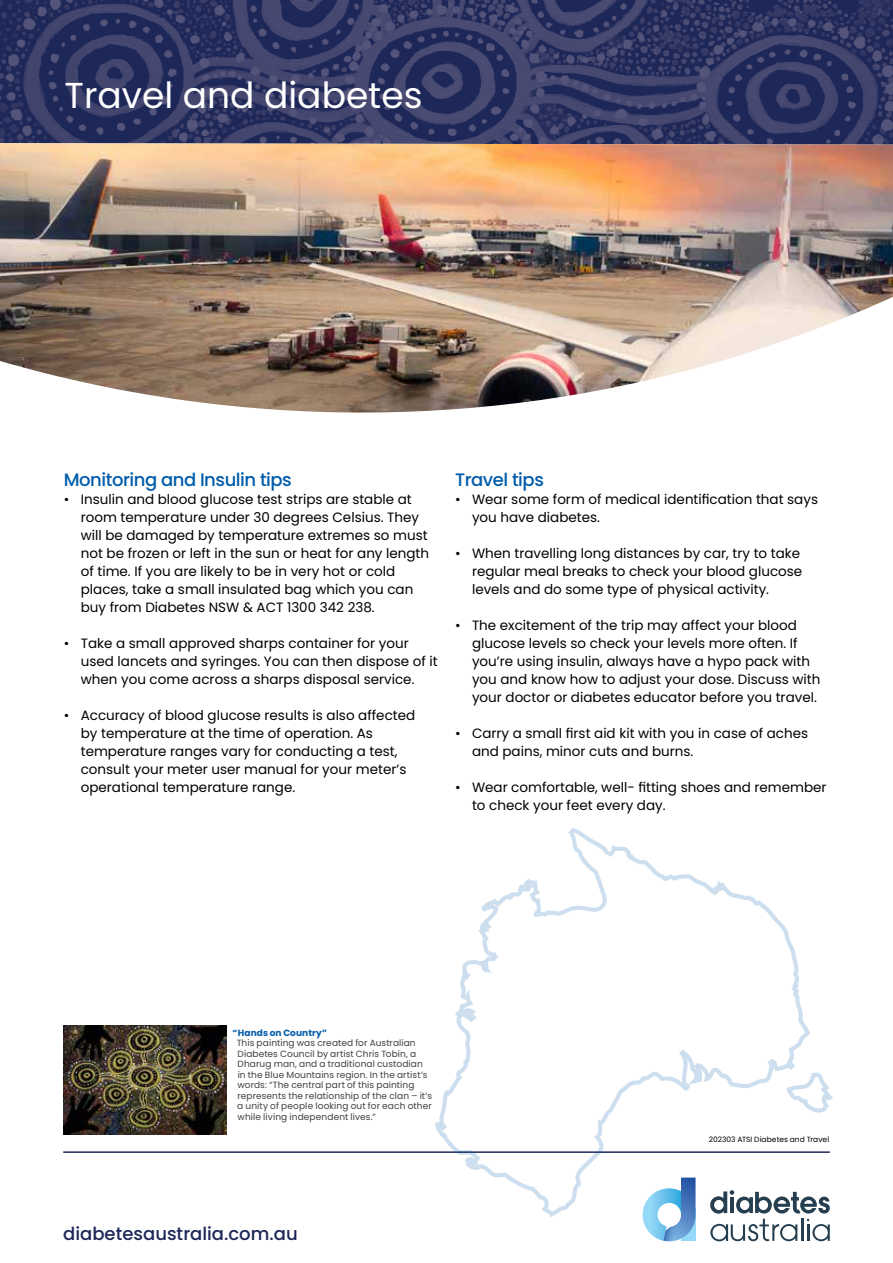
<style>
.page{position:relative;width:893px;height:1263px;background:#fff}
.page>*{position:absolute;margin:0;border:0;box-sizing:border-box;transform-origin:0 0}
.t1{font:36px "Poppins";color:#fff}
.t2{font:500 18px "Poppins";letter-spacing:-.025em;color:#005cab}
.t3{font:500 18px "Poppins";color:#1d2758}
.t4{font:13.5px/18px "Poppins";color:#000}
.t5{font:9px/10.5px "Poppins";letter-spacing:.01em;color:#414042}
.t6{font:700 9px "Poppins";letter-spacing:.01em;color:#005cab}
.t7{font:7.5px "Poppins";letter-spacing:.005em;color:#000}
</style>
<div class="page">
<img style="left:0;top:0;width:893px;height:143px">
<img style="left:63px;top:1025px;width:163px;height:109px">
<hr style="left:801px;top:1219px;width:2px;height:22px;background:#253e50">
<svg style="left:807px;top:1219px;width:23px;height:22px"></svg>
<svg style="left:813px;top:1196px;width:17px;height:17px"></svg>
<svg style="left:710px;top:1219px;width:87px;height:22px"></svg>
<svg style="left:643px;top:1217px;width:52px;height:24px"></svg>
<hr style="left:63px;top:1151px;width:767px;height:2px;background:#1d2758">
<img style="left:0;top:143px;width:893px;height:270px">
<svg style="left:813px;top:1072px;width:20px;height:41px"></svg>
<svg style="left:435px;top:828px;width:378px;height:389px"></svg>
<h1 class="t1" style="left:65px;top:75px;width:359px">Travel and diabetes</h1>
<h2 class="t2" style="left:64px;top:469px;width:230px">Monitoring and Insulin tips</h2>
<p class="t4" style="left:81px;top:490px;width:350px;text-indent:-17px">• Insulin and blood glucose test strips are stable at room temperature under 30 degrees Celsius. They will be damaged by temperature extremes so must not be frozen or left in the sun or heat for any length of time. If you are likely to be in very hot or cold places, take a small insulated bag which you can buy from Diabetes NSW &amp; ACT 1300 342 238.</p>
<p class="t4" style="left:81px;top:634px;width:358px;text-indent:-17px">• Take a small approved sharps container for your used lancets and syringes. You can then dispose of it when you come across a sharps disposal service.</p>
<p class="t4" style="left:81px;top:706px;width:336px;text-indent:-17px">• Accuracy of blood glucose results is also affected by temperature at the time of operation. As temperature ranges vary for conducting a test, consult your meter user manual for your meter’s operational temperature range.</p>
<h2 class="t2" style="left:455px;top:469px;width:90px">Travel tips</h2>
<p class="t4" style="left:472px;top:490px;width:348px;text-indent:-17px">• Wear some form of medical identification that says you have diabetes.</p>
<p class="t4" style="left:472px;top:544px;width:332px;text-indent:-17px">• When travelling long distances by car, try to take regular meal breaks to check your blood glucose levels and do some type of physical activity.</p>
<p class="t4" style="left:472px;top:616px;width:350px;text-indent:-17px">• The excitement of the trip may affect your blood glucose levels so check your levels more often. If you’re using insulin, always have a hypo pack with you and know how to adjust your dose. Discuss with your doctor or diabetes educator before you travel.</p>
<p class="t4" style="left:472px;top:724px;width:338px;text-indent:-17px">• Carry a small first aid kit with you in case of aches and pains, minor cuts and burns.</p>
<p class="t4" style="left:472px;top:778px;width:356px;text-indent:-17px">• Wear comfortable, well- fitting shoes and remember to check your feet every day.</p>
<p class="t6" style="left:233px;top:1027px;width:96px">“Hands on Country”</p>
<p class="t5" style="left:237px;top:1038px;width:197px">This painting was created for Australian Diabetes Council by artist Chris Tobin, a Dharug man, and a traditional custodian in the Blue Mountains region. In the artist’s words: “The central part of this painting represents the relationship of the clan – it’s a unity of people looking out for each other while living independent lives.”</p>
<h2 class="t3" style="left:63px;top:1223px;width:236px">diabetesaustralia.com.au</h2>
<p class="t7" style="left:709px;top:1135px;width:122px">202303 ATSI Diabetes and Travel</p>
</div>
